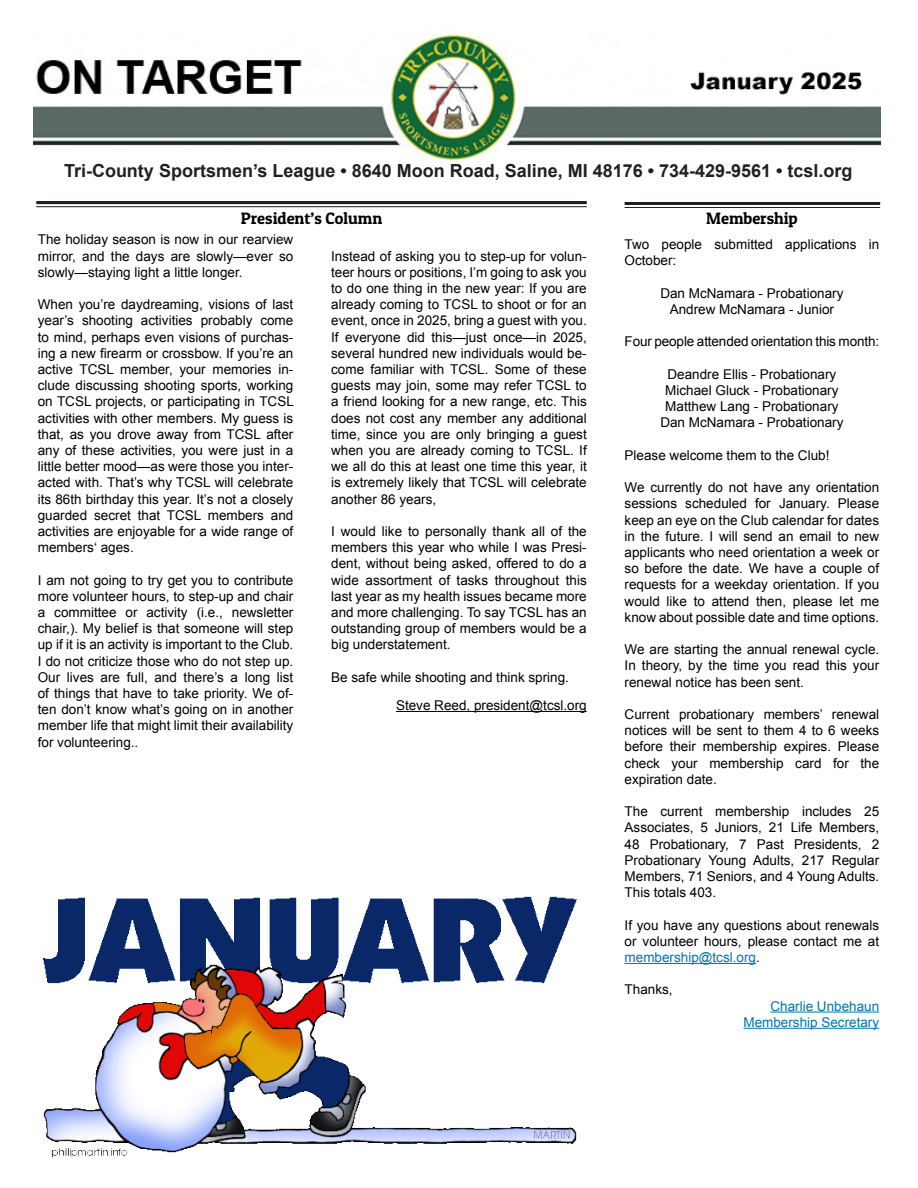
<style>
.page{position:relative;width:918px;height:1188px;background:#fff}
.page>*{position:absolute;margin:0;border:0;box-sizing:border-box;transform-origin:0 0}
.t1{font:700 18px "Arial";color:#231f20}
.t2{font:16.5px "Patua One";color:#000}
.t3{font:13.5px/16.2px "Arial";color:#000;text-align:justify}
.t4{font:13.5px "Arial";color:#0074b0}
.s1{color:#0074b0}
</style>
<div class="page">
<img style="left:34px;top:30px;width:846px;height:131px">
<hr style="left:36px;top:201px;width:551px;height:3px;background:#231f20">
<hr style="left:36px;top:206px;width:551px;height:1px;background:#231f20">
<hr style="left:625px;top:963px;width:131px;height:1px;background:#0074b0">
<hr style="left:770px;top:1012px;width:109px;height:1px;background:#0074b0">
<hr style="left:743px;top:1028px;width:136px;height:1px;background:#0074b0">
<hr style="left:625px;top:202px;width:255px;height:3px;background:#231f20">
<hr style="left:625px;top:207px;width:255px;height:1px;background:#231f20">
<hr style="left:396px;top:711px;width:191px;height:1px;background:#000">
<img style="left:42px;top:896px;width:535px;height:262px">
<p class="t1" style="left:64px;top:159px;width:790px">Tri-County Sportsmen’s League • 8640 Moon Road, Saline, MI 48176 • 734-429-9561 • tcsl.org</p>
<p class="t2" style="left:241px;top:208px;width:143px">President’s Column</p>
<p class="t3" style="left:38px;top:232px;width:257px">The holiday season is now in our rearview mirror, and the days are slowly—ever so slowly—staying light a little longer.</p>
<p class="t3" style="left:38px;top:297px;width:258px">When you’re daydreaming, visions of last year’s shooting activities probably come to mind, perhaps even visions of purchas&shy;ing a new firearm or crossbow. If you’re an active TCSL member, your memories in&shy;clude discussing shooting sports, working on TCSL projects, or participating in TCSL activities with other members. My guess is that, as you drove away from TCSL after any of these activities, you were just in a little better mood—as were those you inter&shy;acted with. That’s why TCSL will celebrate its 86th birthday this year. It’s not a closely guarded secret that TCSL members and activities are enjoyable for a wide range of members‘ ages.</p>
<p class="t3" style="left:38px;top:572px;width:257px">I am not going to try get you to contribute more volunteer hours, to step-up and chair a committee or activity (i.e., newsletter chair,). My belief is that someone will step up if it is an activity is important to the Club.<br>I do not criticize those who do not step up.<br>Our lives are full, and there’s a long list of things that have to take priority. We of&shy;ten don’t know what’s going on in another member life that might limit their availability for volunteering..</p>
<p class="t2" style="left:706px;top:208px;width:93px">Membership</p>
<p class="t3" style="left:625px;top:237px;width:256px">Two people submitted applications in<br>October:</p>
<p class="t3" style="left:660px;top:285px;width:185px">Dan McNamara - Probationary</p>
<p class="t3" style="left:670px;top:301px;width:166px">Andrew McNamara - Junior</p>
<p class="t3" style="left:625px;top:334px;width:256px">Four people attended orientation this month:</p>
<p class="t3" style="left:668px;top:366px;width:170px">Deandre Ellis - Probationary</p>
<p class="t3" style="left:665px;top:382px;width:175px">Michael Gluck - Probationary</p>
<p class="t3" style="left:665px;top:399px;width:175px">Matthew Lang - Probationary</p>
<p class="t3" style="left:660px;top:415px;width:185px">Dan McNamara - Probationary</p>
<p class="t3" style="left:625px;top:447px;width:206px">Please welcome them to the Club!</p>
<p class="t3" style="left:625px;top:480px;width:256px">We currently do not have any orientation sessions scheduled for January. Please keep an eye on the Club calendar for dates in the future. I will send an email to new applicants who need orientation a week or so before the date. We have a couple of requests for a weekday orientation. If you would like to attend then, please let me know about possible date and time options.</p>
<p class="t3" style="left:625px;top:642px;width:256px">We are starting the annual renewal cycle.<br>In theory, by the time you read this your renewal notice has been sent.</p>
<p class="t3" style="left:625px;top:706px;width:256px">Current probationary members’ renewal notices will be sent to them 4 to 6 weeks before their membership expires. Please check your membership card for the expiration date.</p>
<p class="t3" style="left:625px;top:804px;width:256px">The current membership includes 25<br>Associates, 5 Juniors, 21 Life Members, 48 Probationary, 7 Past Presidents, 2<br>Probationary Young Adults, 217 Regular Members, 71 Seniors, and 4 Young Adults.<br>This totals 403.</p>
<p class="t3" style="left:625px;top:917px;width:256px">If you have any questions about renewals or volunteer hours, please contact me at <span class="s1">membership@tcsl.org</span>.</p>
<p class="t3" style="left:625px;top:982px;width:50px">Thanks,</p>
<p class="t4" style="left:770px;top:997px;width:110px">Charlie Unbehaun</p>
<p class="t4" style="left:743px;top:1013px;width:137px">Membership Secretary</p>
<p class="t3" style="left:331px;top:248px;width:257px">Instead of asking you to step-up for volun&shy;teer hours or positions, I’m going to ask you to do one thing in the new year: If you are already coming to TCSL to shoot or for an event, once in 2025, bring a guest with you.<br>If everyone did this—just once—in 2025, several hundred new individuals would be&shy;come familiar with TCSL. Some of these guests may join, some may refer TCSL to a friend looking for a new range, etc. This does not cost any member any additional time, since you are only bringing a guest when you are already coming to TCSL. If we all do this at least one time this year, it is extremely likely that TCSL will celebrate another 86 years,</p>
<p class="t3" style="left:331px;top:523px;width:257px">I would like to personally thank all of the members this year who while I was Presi&shy;dent, without being asked, offered to do a wide assortment of tasks throughout this last year as my health issues became more and more challenging. To say TCSL has an outstanding group of members would be a big understatement.</p>
<p class="t3" style="left:331px;top:669px;width:239px">Be safe while shooting and think spring.</p>
<p class="t3" style="left:396px;top:697px;width:192px">Steve Reed, president@tcsl.org</p>
</div>
